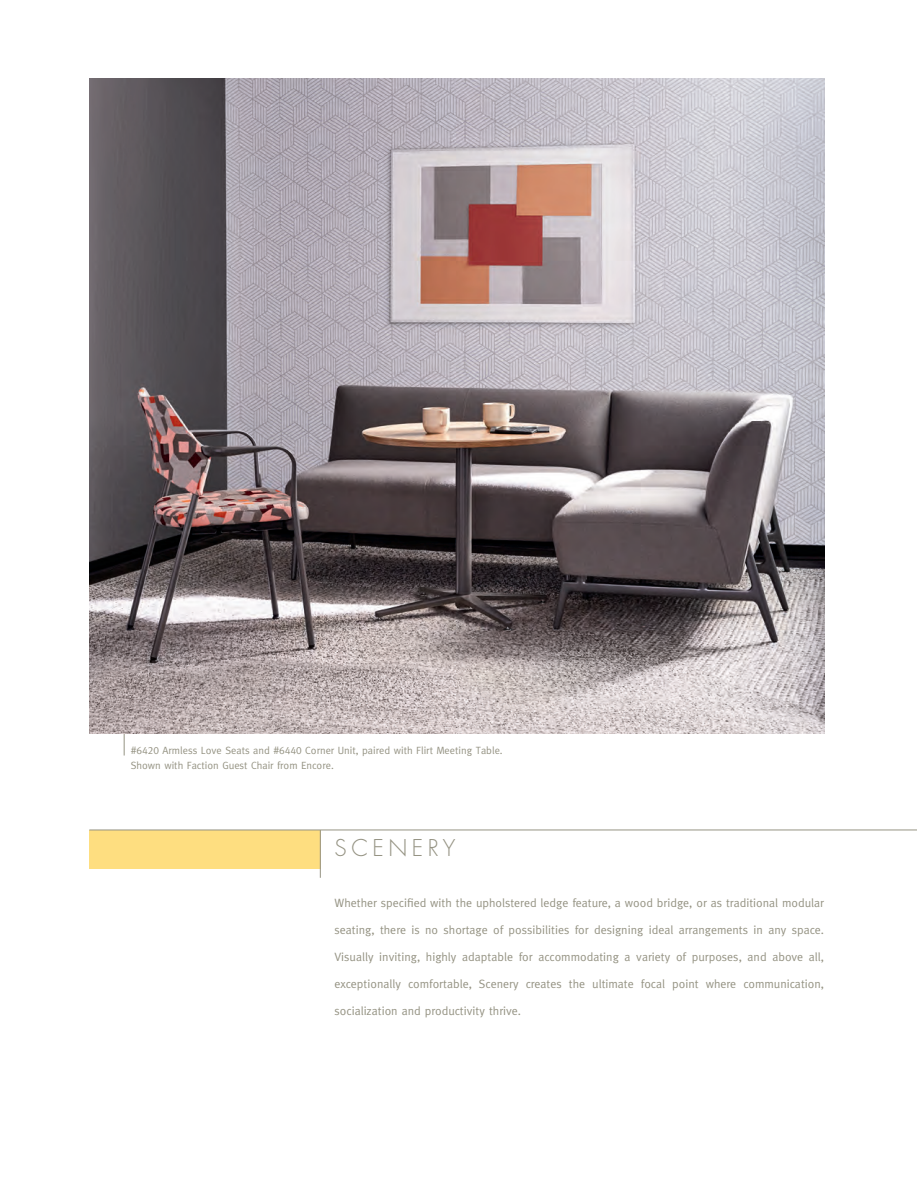
<style>
.page{position:relative;width:917px;height:1185px;background:#fff}
.page>*{position:absolute;margin:0;border:0;box-sizing:border-box;transform-origin:0 0}
.t1{font:300 22.5px "Futura";letter-spacing:.2em;color:#959383}
.t2{font:12px "Meta";color:#959383}
.t3{font:10.5px/15px "Meta";color:#959383}
.s1{font-family:"Meta Caps"}
</style>
<div class="page">
<svg style="left:124px;top:733px;width:1px;height:22px"></svg>
<img style="left:89px;top:78px;width:735px;height:655px">
<div style="left:89px;top:829px;width:231px;height:39px;background:#fede80"></div>
<hr style="left:89px;top:829px;width:828px;height:1px;background:#959383">
<hr style="left:320px;top:830px;width:1px;height:47px;background:#959383">
<p class="t3" style="left:131px;top:742px;width:373px"><span class="s1">#6420</span> Armless Love Seats and <span class="s1">#6440</span> Corner Unit, paired with Flirt Meeting Table.<br>Shown with Faction Guest Chair from Encore.</p>
<p class="t1" style="left:334px;top:833px;width:122px">SCENERY</p>
<p class="t2" style="left:334px;top:895px;width:491px">Whether specified with the upholstered ledge feature, a wood bridge, or as traditional modular</p>
<p class="t2" style="left:334px;top:922px;width:491px">seating, there is no shortage of possibilities for designing ideal arrangements in any space.</p>
<p class="t2" style="left:334px;top:949px;width:491px">Visually inviting, highly adaptable for accommodating a variety of purposes, and above all,</p>
<p class="t2" style="left:334px;top:976px;width:491px">exceptionally comfortable, Scenery creates the ultimate focal point where communication,</p>
<p class="t2" style="left:334px;top:1003px;width:188px">socialization and productivity thrive.</p>
</div>
